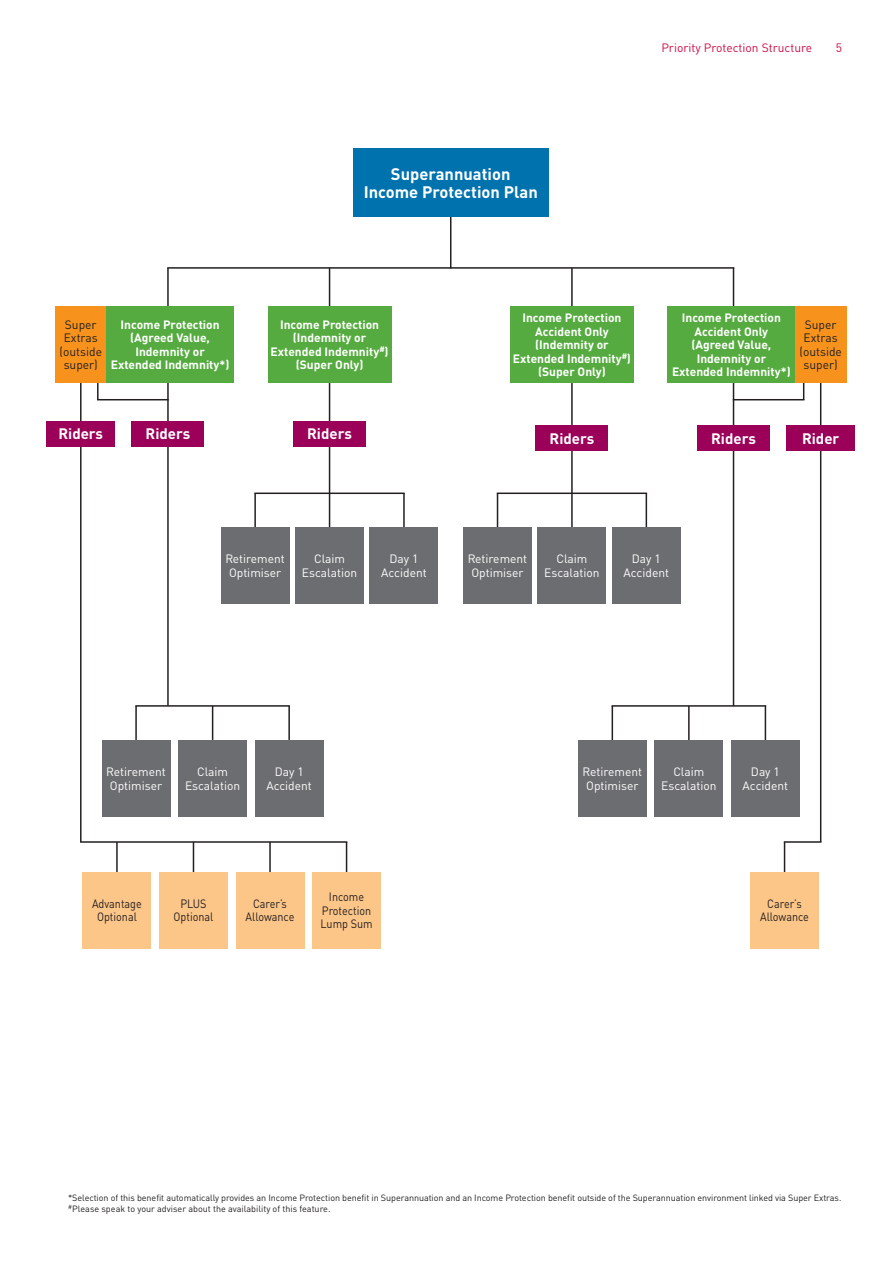
<style>
.page{position:relative;width:893px;height:1263px;background:#fff}
.page>*{position:absolute;margin:0;border:0;box-sizing:border-box;transform-origin:0 0}
.t1{font:700 16.5px/18px "DINOT";color:#fff;text-align:center}
.t2{font:700 15px "DINOT";color:#fff}
.t3{font:700 12px/13.5px "DINOT";color:#fff;text-align:center}
.t4{font:12px/13.5px "DINOT";color:#fff;text-align:center}
.t5{font:12px/13.5px "DINOT";color:#231f20;text-align:center;scale:.9 1}
.t6{font:12px/13.5px "DINOT";color:#231f20;text-align:center}
.t7{font:12px "DINOT";color:#d20d44}
.t8{font:9px/10.5px "DINOT";letter-spacing:-.005em;color:#231f20}
</style>
<div class="page">
<hr style="left:733px;top:269px;width:1px;height:436px;background:#231f20">
<hr style="left:167px;top:269px;width:2px;height:436px;background:#231f20">
<hr style="left:80px;top:383px;width:2px;height:458px;background:#231f20">
<hr style="left:820px;top:383px;width:1px;height:458px;background:#231f20">
<hr style="left:450px;top:218px;width:1px;height:50px;background:#231f20">
<hr style="left:136px;top:705px;width:153px;height:2px;background:#231f20">
<hr style="left:98px;top:399px;width:70px;height:1px;background:#231f20">
<hr style="left:733px;top:399px;width:71px;height:1px;background:#231f20">
<hr style="left:255px;top:492px;width:149px;height:2px;background:#231f20">
<hr style="left:612px;top:705px;width:153px;height:2px;background:#231f20">
<hr style="left:497px;top:492px;width:149px;height:2px;background:#231f20">
<hr style="left:612px;top:707px;width:1px;height:33px;background:#231f20">
<hr style="left:497px;top:494px;width:1px;height:33px;background:#231f20">
<hr style="left:212px;top:707px;width:1px;height:32px;background:#231f20">
<hr style="left:329px;top:494px;width:1px;height:32px;background:#231f20">
<hr style="left:288px;top:707px;width:2px;height:32px;background:#231f20">
<hr style="left:403px;top:494px;width:2px;height:32px;background:#231f20">
<hr style="left:135px;top:707px;width:2px;height:32px;background:#231f20">
<hr style="left:254px;top:494px;width:2px;height:32px;background:#231f20">
<hr style="left:784px;top:843px;width:1px;height:32px;background:#231f20">
<hr style="left:765px;top:707px;width:1px;height:33px;background:#231f20">
<hr style="left:646px;top:494px;width:1px;height:33px;background:#231f20">
<hr style="left:688px;top:707px;width:2px;height:33px;background:#231f20">
<hr style="left:571px;top:494px;width:2px;height:33px;background:#231f20">
<hr style="left:168px;top:267px;width:565px;height:2px;background:#231f20">
<svg style="left:97px;top:383px;width:2px;height:16px"></svg>
<svg style="left:803px;top:383px;width:1px;height:16px"></svg>
<hr style="left:329px;top:269px;width:1px;height:223px;background:#231f20">
<hr style="left:571px;top:269px;width:2px;height:223px;background:#231f20">
<div style="left:353px;top:149px;width:196px;height:68px;background:#0073ae"></div>
<div style="left:132px;top:421px;width:72px;height:25px;background:#9c0159"></div>
<div style="left:47px;top:421px;width:68px;height:25px;background:#9c0159"></div>
<div style="left:293px;top:421px;width:73px;height:25px;background:#9c0159"></div>
<div style="left:697px;top:425px;width:73px;height:26px;background:#9c0159"></div>
<div style="left:787px;top:425px;width:68px;height:26px;background:#9c0159"></div>
<div style="left:536px;top:425px;width:72px;height:26px;background:#9c0159"></div>
<div style="left:578px;top:740px;width:68px;height:76px;background:#6c6d70"></div>
<div style="left:463px;top:527px;width:68px;height:77px;background:#6c6d70"></div>
<div style="left:655px;top:740px;width:68px;height:76px;background:#6c6d70"></div>
<div style="left:538px;top:527px;width:68px;height:77px;background:#6c6d70"></div>
<div style="left:731px;top:740px;width:68px;height:76px;background:#6c6d70"></div>
<div style="left:612px;top:527px;width:68px;height:77px;background:#6c6d70"></div>
<div style="left:255px;top:740px;width:68px;height:76px;background:#6c6d70"></div>
<div style="left:370px;top:527px;width:68px;height:77px;background:#6c6d70"></div>
<div style="left:179px;top:740px;width:68px;height:76px;background:#6c6d70"></div>
<div style="left:296px;top:527px;width:68px;height:77px;background:#6c6d70"></div>
<div style="left:102px;top:740px;width:68px;height:76px;background:#6c6d70"></div>
<div style="left:221px;top:527px;width:68px;height:77px;background:#6c6d70"></div>
<hr style="left:81px;top:841px;width:266px;height:2px;background:#231f20">
<hr style="left:784px;top:841px;width:37px;height:2px;background:#231f20">
<hr style="left:116px;top:843px;width:2px;height:32px;background:#231f20">
<hr style="left:193px;top:843px;width:1px;height:32px;background:#231f20">
<hr style="left:269px;top:843px;width:2px;height:32px;background:#231f20">
<hr style="left:346px;top:843px;width:1px;height:32px;background:#231f20">
<div style="left:236px;top:872px;width:68px;height:76px;background:#fdc689"></div>
<div style="left:83px;top:872px;width:68px;height:76px;background:#fdc689"></div>
<div style="left:313px;top:872px;width:68px;height:76px;background:#fdc689"></div>
<div style="left:159px;top:872px;width:68px;height:76px;background:#fdc689"></div>
<div style="left:750px;top:872px;width:69px;height:76px;background:#fdc689"></div>
<div style="left:55px;top:306px;width:51px;height:77px;background:#f7931d"></div>
<div style="left:795px;top:306px;width:51px;height:77px;background:#f7931d"></div>
<div style="left:668px;top:306px;width:127px;height:77px;background:#56ab40"></div>
<div style="left:510px;top:306px;width:124px;height:77px;background:#56ab40"></div>
<div style="left:106px;top:306px;width:128px;height:77px;background:#56ab40"></div>
<div style="left:268px;top:306px;width:123px;height:77px;background:#56ab40"></div>
<h1 class="t1" style="left:364px;top:165px;width:176px">Superannuation<br>Income Protection Plan</h1>
<p class="t7" style="left:661px;top:40px;width:152px">Priority Protection Structure</p>
<p class="t7" style="left:836px;top:40px;width:8px">5</p>
<p class="t3" style="left:513px;top:311px;width:119px">Income Protection<br>Accident Only (Indemnity or<br>Extended Indemnity<sup>#</sup>) (Super Only)</p>
<p class="t3" style="left:672px;top:311px;width:120px">Income Protection<br>Accident Only (Agreed Value,<br>Indemnity or<br>Extended Indemnity*)</p>
<p class="t6" style="left:60px;top:317px;width:44px">Super<br>Extras (outside super)</p>
<p class="t6" style="left:799px;top:317px;width:44px">Super<br>Extras (outside super)</p>
<p class="t3" style="left:111px;top:317px;width:120px">Income Protection (Agreed Value,<br>Indemnity or<br>Extended Indemnity*)</p>
<p class="t3" style="left:271px;top:317px;width:119px">Income Protection (Indemnity or<br>Extended Indemnity<sup>#</sup>) (Super Only)</p>
<p class="t2" style="left:58px;top:424px;width:46px">Riders</p>
<p class="t2" style="left:146px;top:424px;width:46px">Riders</p>
<p class="t2" style="left:307px;top:424px;width:46px">Riders</p>
<p class="t2" style="left:550px;top:428px;width:46px">Riders</p>
<p class="t2" style="left:711px;top:428px;width:46px">Riders</p>
<p class="t2" style="left:802px;top:428px;width:39px">Rider</p>
<p class="t4" style="left:225px;top:552px;width:61px">Retirement<br>Optimiser</p>
<p class="t4" style="left:302px;top:552px;width:57px">Claim<br>Escalation</p>
<p class="t4" style="left:381px;top:552px;width:47px">Day 1<br>Accident</p>
<p class="t4" style="left:468px;top:552px;width:61px">Retirement<br>Optimiser</p>
<p class="t4" style="left:544px;top:552px;width:57px">Claim<br>Escalation</p>
<p class="t4" style="left:624px;top:552px;width:47px">Day 1<br>Accident</p>
<p class="t4" style="left:106px;top:765px;width:61px">Retirement<br>Optimiser</p>
<p class="t4" style="left:185px;top:765px;width:57px">Claim<br>Escalation</p>
<p class="t4" style="left:266px;top:765px;width:47px">Day 1<br>Accident</p>
<p class="t4" style="left:582px;top:765px;width:61px">Retirement<br>Optimiser</p>
<p class="t4" style="left:661px;top:765px;width:57px">Claim<br>Escalation</p>
<p class="t4" style="left:743px;top:765px;width:47px">Day 1<br>Accident</p>
<p class="t5" style="left:92px;top:896px;width:57px">Advantage<br>Optional</p>
<p class="t5" style="left:320px;top:890px;width:60px">Income<br>Protection<br>Lump Sum</p>
<p class="t5" style="left:174px;top:896px;width:46px">PLUS<br>Optional</p>
<p class="t5" style="left:760px;top:896px;width:56px">Carer’s<br>Allowance</p>
<p class="t5" style="left:246px;top:896px;width:56px">Carer’s<br>Allowance</p>
<p class="t8" style="left:68px;top:1193px;width:775px">*Selection of this benefit automatically provides an Income Protection benefit in Superannuation and an Income Protection benefit outside of the Superannuation environment linked via Super Extras. <sup>#</sup>Please speak to your adviser about the availability of this feature.</p>
</div>
